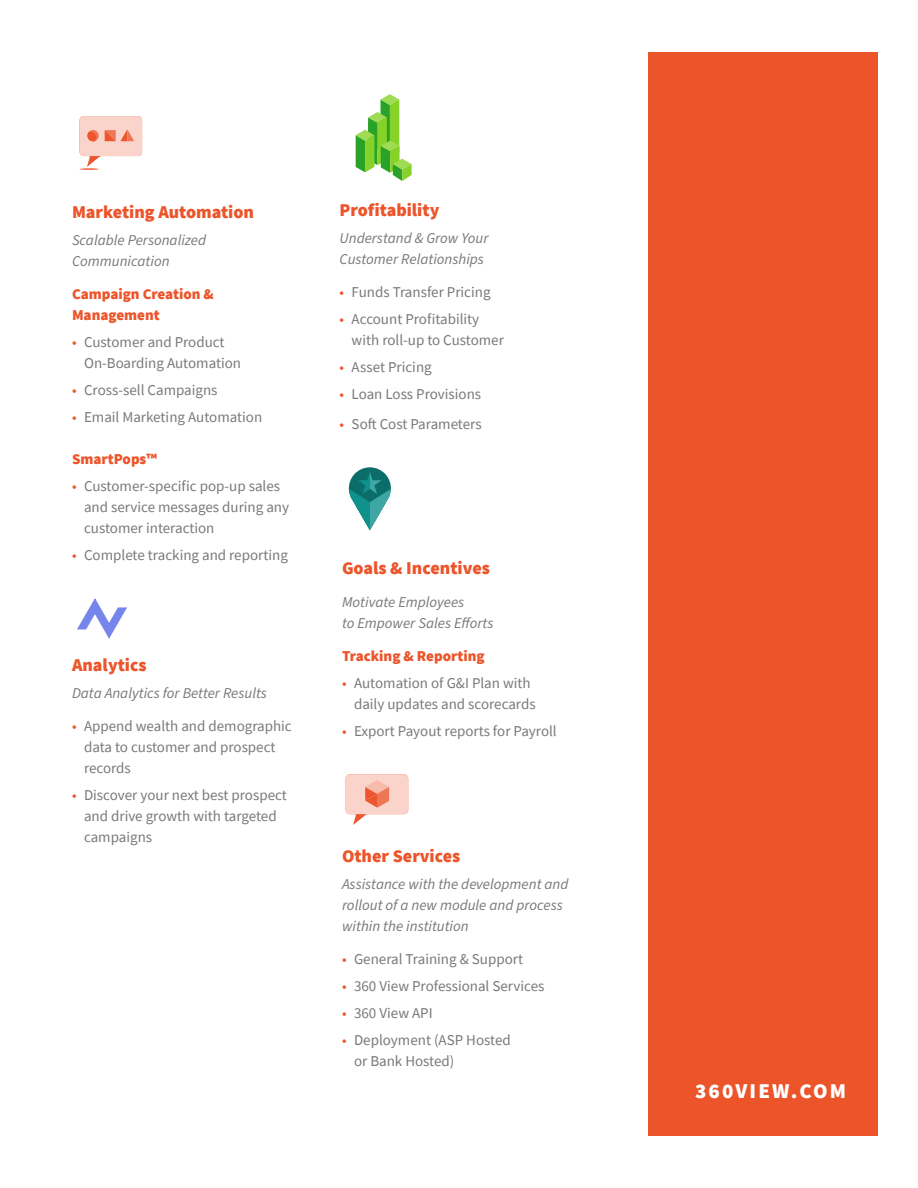
<style>
.page{position:relative;width:918px;height:1188px;background:#fff}
.page>*{position:absolute;margin:0;border:0;box-sizing:border-box;transform-origin:0 0}
.Section_Title{font:900 21px "Source Sans Pro";letter-spacing:.1em;color:#fff}
.t1{font:900 18px "Source Sans Pro";color:#ec542a}
.t2{font:15px/21px "Source Sans Pro";color:#7a797a}
.Body{font:italic 15px/21px "Source Sans Pro";color:#7a797a}
.t3{font:900 15px/21px "Source Sans Pro";color:#ec542a}
.s1{color:#ec542a}
</style>
<div class="page">
<div style="left:648px;top:52px;width:230px;height:1084px;background:#ec542a"></div>
<svg style="left:80px;top:116px;width:62px;height:54px"></svg>
<svg style="left:356px;top:94px;width:56px;height:87px"></svg>
<svg style="left:77px;top:598px;width:50px;height:41px"></svg>
<svg style="left:349px;top:467px;width:42px;height:63px"></svg>
<svg style="left:346px;top:774px;width:62px;height:51px"></svg>
<h5 class="t1" style="left:72px;top:199px;width:184px">Marketing Automation</h5>
<p class="Body" style="left:72px;top:230px;width:136px">Scalable Personalized<br>Communication</p>
<h6 class="t3" style="left:72px;top:283px;width:143px">Campaign Creation &amp;<br>Management</h6>
<p class="t2" style="left:84px;top:331px;width:159px;text-indent:-12px"><span class="s1">•</span> Customer and Product<br>On-Boarding Automation</p>
<p class="t2" style="left:72px;top:379px;width:147px"><span class="s1">•</span> Cross-sell Campaigns</p>
<p class="t2" style="left:72px;top:406px;width:192px"><span class="s1">•</span> Email Marketing Automation</p>
<h6 class="t3" style="left:72px;top:448px;width:86px">SmartPops™</h6>
<p class="t2" style="left:84px;top:475px;width:207px;text-indent:-12px"><span class="s1">•</span> Customer-specific pop-up sales and service messages during any customer interaction</p>
<p class="t2" style="left:72px;top:544px;width:217px"><span class="s1">•</span> Complete tracking and reporting</p>
<h5 class="t1" style="left:72px;top:652px;width:76px">Analytics</h5>
<p class="Body" style="left:72px;top:683px;width:196px">Data Analytics for Better Results</p>
<p class="t2" style="left:84px;top:715px;width:209px;text-indent:-12px"><span class="s1">•</span> Append wealth and demographic data to customer and prospect records</p>
<p class="t2" style="left:84px;top:784px;width:204px;text-indent:-12px"><span class="s1">•</span> Discover your next best prospect and drive growth with targeted campaigns</p>
<h5 class="t1" style="left:340px;top:198px;width:101px">Profitability</h5>
<p class="Body" style="left:340px;top:228px;width:150px">Understand &amp; Grow Your<br>Customer Relationships</p>
<p class="t2" style="left:340px;top:281px;width:153px"><span class="s1">•</span> Funds Transfer Pricing</p>
<p class="t2" style="left:352px;top:308px;width:154px;text-indent:-12px"><span class="s1">•</span> Account Profitability with roll-up to Customer</p>
<p class="t2" style="left:340px;top:356px;width:94px"><span class="s1">•</span> Asset Pricing</p>
<p class="t2" style="left:340px;top:383px;width:143px"><span class="s1">•</span> Loan Loss Provisions</p>
<p class="t2" style="left:340px;top:413px;width:144px"><span class="s1">•</span> Soft Cost Parameters</p>
<h5 class="t1" style="left:342px;top:556px;width:149px">Goals &amp; Incentives</h5>
<p class="Body" style="left:342px;top:592px;width:153px">Motivate Employees<br>to Empower Sales Efforts</p>
<h6 class="t3" style="left:342px;top:645px;width:144px">Tracking &amp; Reporting</h6>
<p class="t2" style="left:354px;top:672px;width:183px;text-indent:-12px"><span class="s1">•</span> Automation of G&amp;I Plan with daily updates and scorecards</p>
<p class="t2" style="left:342px;top:720px;width:216px"><span class="s1">•</span> Export Payout reports for Payroll</p>
<h5 class="t1" style="left:342px;top:844px;width:120px">Other Services</h5>
<p class="Body" style="left:342px;top:874px;width:228px">Assistance with the development and rollout of a new module and process within the institution</p>
<p class="t2" style="left:342px;top:948px;width:183px"><span class="s1">•</span> General Training &amp; Support</p>
<p class="t2" style="left:342px;top:975px;width:204px"><span class="s1">•</span> 360 View Professional Services</p>
<p class="t2" style="left:342px;top:1002px;width:92px"><span class="s1">•</span> 360 View API</p>
<p class="t2" style="left:354px;top:1029px;width:158px;text-indent:-12px"><span class="s1">•</span> Deployment (ASP Hosted or Bank Hosted)</p>
<p class="Section_Title" style="left:695px;top:1076px;width:152px">360VIEW.COM</p>
</div>
